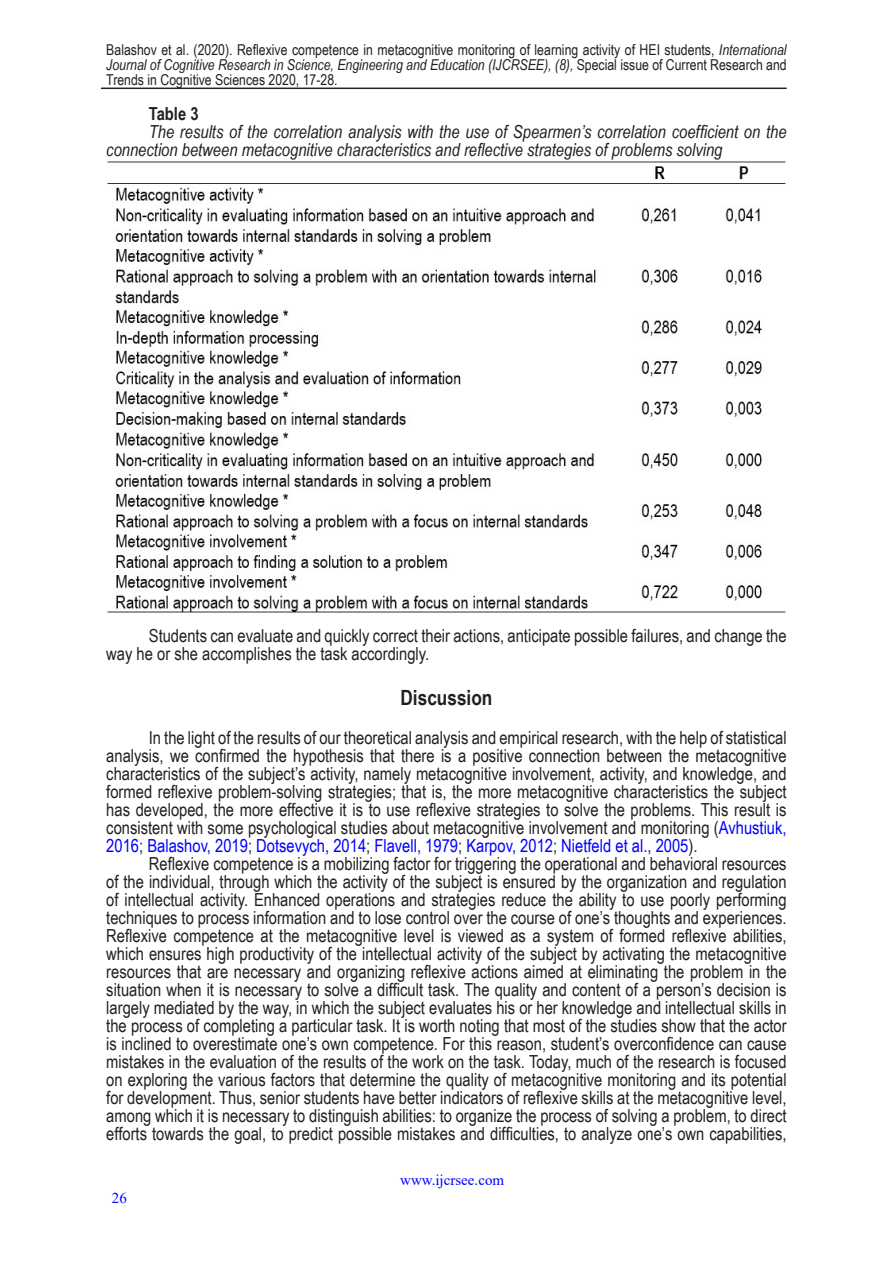
<style>
.page{position:relative;width:893px;height:1263px;background:#fff}
.page>*{position:absolute;margin:0;border:0;box-sizing:border-box;transform-origin:0 0}
.Subheading{font:700 21px "Arial Narrow";color:#231f20}
.TEXT_NOVI{font:18px/18px "Arial Narrow";color:#231f20;text-align:justify}
.TEXT_NOVI-2{font:italic 18px/18px "Arial Narrow";color:#231f20}
.TEXT_NOVI-3{font:700 18px "Arial Narrow";color:#231f20}
.t1{font:15px/15px "Arial Narrow";color:#231f20;text-align:justify}
.t2{font:15px "Times New Roman";color:#00f}
.s1{font-style:italic}
.s2{color:#00f}
</style>
<div class="page">
<hr style="left:101px;top:88px;width:686px;height:1px;background:#231f20">
<img style="left:107px;top:161px;width:679px;height:452px">
<p class="t1" style="left:106px;top:41px;width:682px">Balashov et al. (2020). Reflexive competence in metacognitive monitoring of learning activity of HEI students, <span class="s1">International Journal of Cognitive Research in Science, Engineering and Education (IJCRSEE), (8),</span> Special issue of Current Research and Trends in Cognitive Sciences 2020, 17-28.</p>
<p class="TEXT_NOVI-3" style="left:149px;top:100px;width:51px">Table 3</p>
<p class="TEXT_NOVI-2" style="left:106px;top:122px;width:682px;text-indent:43px">The results of the correlation analysis with the use of Spearmen’s correlation coefficient on the connection between metacognitive characteristics and reflective strategies of problems solving</p>
<p class="TEXT_NOVI" style="left:106px;top:626px;width:682px;text-indent:43px">Students can evaluate and quickly correct their actions, anticipate possible failures, and change the way he or she accomplishes the task accordingly.</p>
<p class="Subheading" style="left:401px;top:682px;width:93px">Discussion</p>
<p class="TEXT_NOVI" style="left:106px;top:728px;width:682px;text-indent:43px">In the light of the results of our theoretical analysis and empirical research, with the help of statistical analysis, we confirmed the hypothesis that there is a positive connection between the metacognitive characteristics of the subject’s activity, namely metacognitive involvement, activity, and knowledge, and formed reflexive problem-solving strategies; that is, the more metacognitive characteristics the subject has developed, the more effective it is to use reflexive strategies to solve the problems. This result is consistent with some psychological studies about metacognitive involvement and monitoring (<span class="s2">Avhustiuk, 2016</span>; <span class="s2">Balashov, 2019</span>; <span class="s2">Dotsevych, 2014</span>; <span class="s2">Flavell, 1979</span>; <span class="s2">Karpov, 2012</span>; <span class="s2">Nietfeld et al., 2005</span>).</p>
<p class="TEXT_NOVI" style="left:106px;top:854px;width:682px;text-indent:43px">Reflexive competence is a mobilizing factor for triggering the operational and behavioral resources of the individual, through which the activity of the subject is ensured by the organization and regulation of intellectual activity. Enhanced operations and strategies reduce the ability to use poorly performing techniques to process information and to lose control over the course of one’s thoughts and experiences.<br>Reflexive competence at the metacognitive level is viewed as a system of formed reflexive abilities, which ensures high productivity of the intellectual activity of the subject by activating the metacognitive resources that are necessary and organizing reflexive actions aimed at eliminating the problem in the situation when it is necessary to solve a difficult task. The quality and content of a person’s decision is largely mediated by the way, in which the subject evaluates his or her knowledge and intellectual skills in the process of completing a particular task. It is worth noting that most of the studies show that the actor is inclined to overestimate one’s own competence. For this reason, student’s overconfidence can cause mistakes in the evaluation of the results of the work on the task. Today, much of the research is focused on exploring the various factors that determine the quality of metacognitive monitoring and its potential for development. Thus, senior students have better indicators of reflexive skills at the metacognitive level, among which it is necessary to distinguish abilities: to organize the process of solving a problem, to direct efforts towards the goal, to predict possible mistakes and difficulties, to analyze one’s own capabilities,</p>
<p class="t2" style="left:112px;top:1187px;width:16px">26</p>
<p class="t2" style="left:400px;top:1169px;width:106px">www.ijcrsee.com</p>
</div>
